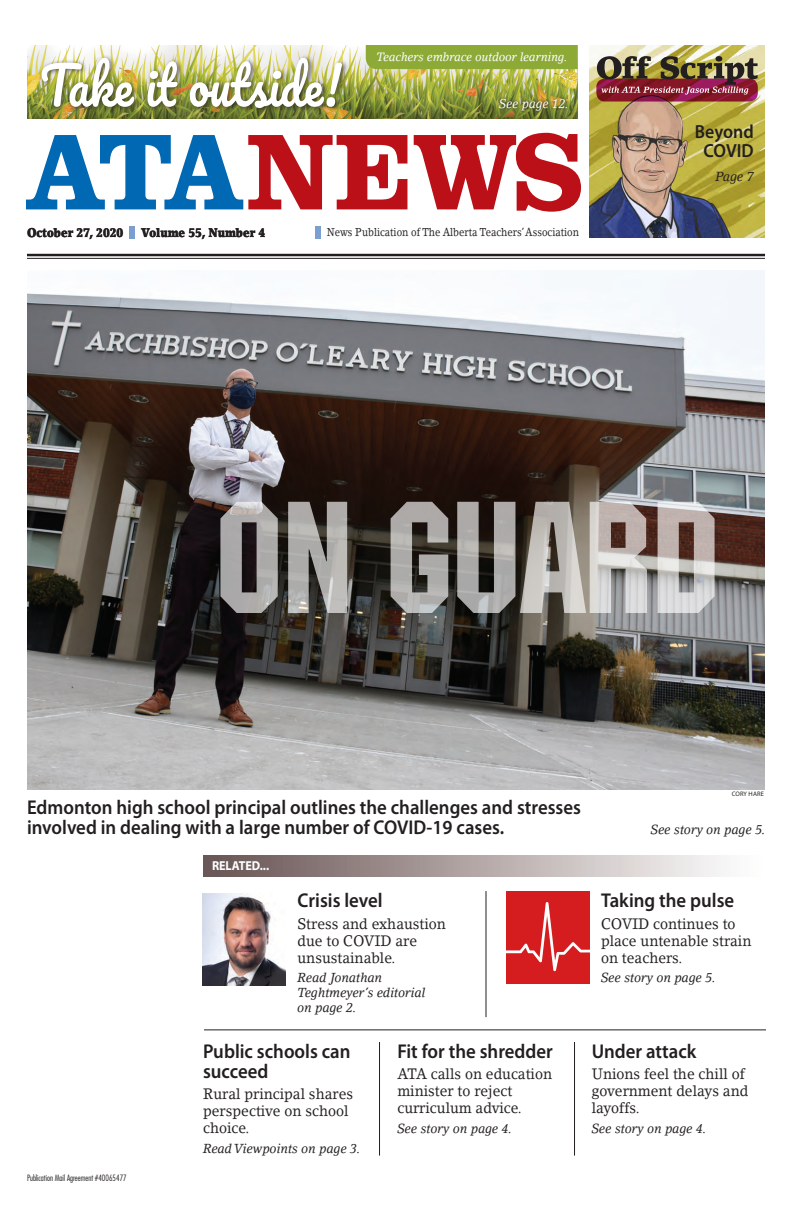
<style>
.page{position:relative;width:792px;height:1224px;background:#fff}
.page>*{position:absolute;margin:0;border:0;box-sizing:border-box;transform-origin:0 0}
.Cover_TofC_Heading{font:600 20px/20px "Myriad Pro";color:#231f20;scale:.94 1}
.Cover_TofC_Heading-2{font:600 19px/19px "Myriad Pro";color:#231f20;text-align:center;scale:.94 1}
.Cover_TofC-Descripti{font:15px/17px "Lino Letter Std";color:#231f20;scale:.93 1}
.Cover_TofC_Pagedirec{font:italic 13.1px "Lino Letter Std";color:#231f20;scale:.95 1}
.Cover_TofC_Pagedirec-2{font:italic 13px/15px "Lino Letter Std";color:#231f20;scale:.95 1}
.Cover_TofC_Heading-3{font:italic 13px "Lino Letter Std";color:#231f20;scale:.95 1}
.Subhead_13pt_Bold{font:700 13px "Myriad Pro";color:#fff;scale:.93 1}
.FrontPage-Date_Volum{font:900 12.6px "Lino Letter Std";color:#231f20;scale:.85 1}
.Cover_TofC_Pagedirec-3{font:italic 12.6px "Lino Letter Std";color:#fff;scale:.95 1}
.Cover_TofC_Pagedirec-4{font:italic 12px "Lino Letter Std";color:#fff;scale:.95 1}
.FrontPage-Date_Volum-2{font:11.3px "Lino Letter Std";color:#231f20;scale:.85 1}
.t1{font:300 condensed 8.5px "Futura";color:#231f20}
.photo_credit{font:6.5px "Myriad Pro";letter-spacing:.02em;color:#231f20}
</style>
<div class="page">
<img style="left:27px;top:45px;width:550px;height:74px">
<hr style="left:27px;top:254px;width:738px;height:2px;background:#231f20">
<hr style="left:27px;top:258px;width:738px;height:1px;background:#231f20">
<svg style="left:26px;top:133px;width:555px;height:79px"></svg>
<div style="left:129px;top:226px;width:6px;height:13px;background:#7c9fd2"></div>
<div style="left:315px;top:226px;width:6px;height:12px;background:#7c9fd2"></div>
<img style="left:202px;top:893px;width:84px;height:93px">
<hr style="left:379px;top:1042px;width:1px;height:114px;background:#231f20">
<hr style="left:574px;top:1042px;width:1px;height:114px;background:#231f20">
<img style="left:27px;top:270px;width:738px;height:519px">
<svg style="left:220px;top:502px;width:495px;height:111px;background:#8b8783"></svg>
<div style="left:39px;top:54px;width:310px;height:60px;background:#231f20;opacity:.73"></div>
<img style="left:42px;top:58px;width:300px;height:50px">
<svg style="left:496px;top:95px;width:74px;height:18px"></svg>
<div style="left:366px;top:45px;width:212px;height:24px;background:#8daa37"></div>
<img style="left:589px;top:45px;width:175px;height:192px">
<svg style="left:596px;top:79px;width:162px;height:23px"></svg>
<img style="left:597px;top:56px;width:161px;height:39px">
<hr style="left:204px;top:1030px;width:562px;height:1px;background:#231f20">
<div style="left:506px;top:891px;width:83px;height:93px;background:#d51c1e"></div>
<svg style="left:506px;top:902px;width:83px;height:69px"></svg>
<hr style="left:486px;top:891px;width:1px;height:126px;background:#231f20">
<div style="left:203px;top:855px;width:562px;height:21px;background:linear-gradient(to right,#675251,#fff)"></div>
<p class="Cover_TofC_Pagedirec-4" style="left:376px;top:50px;width:203px">Teachers embrace outdoor learning.</p>
<p class="Cover_TofC_Pagedirec-3" style="left:499px;top:96px;width:75px">See page 12.</p>
<p class="FrontPage-Date_Volum" style="left:27px;top:225px;width:115px">October 27, 2020</p>
<p class="FrontPage-Date_Volum" style="left:141px;top:225px;width:147px">Volume 55, Number 4</p>
<p class="FrontPage-Date_Volum-2" style="left:327px;top:226px;width:298px">News Publication of The Alberta Teachers’ Association</p>
<p class="Cover_TofC_Heading-2" style="left:695px;top:122px;width:64px">Beyond<br>COVID</p>
<p class="Cover_TofC_Pagedirec" style="left:715px;top:168px;width:42px">Page 7</p>
<p class="Cover_TofC_Heading" style="left:27px;top:797px;width:591px">Edmonton high school principal outlines the challenges and stresses involved in dealing with a large number of COVID-19 cases.</p>
<p class="Subhead_13pt_Bold" style="left:212px;top:858px;width:63px">RELATED...</p>
<p class="Cover_TofC_Heading" style="left:298px;top:890px;width:92px">Crisis level</p>
<p class="Cover_TofC-Descripti" style="left:298px;top:915px;width:161px">Stress and exhaustion due to COVID are unsustainable.</p>
<p class="Cover_TofC_Pagedirec-2" style="left:298px;top:970px;width:136px">Read Jonathan<br>Teghtmeyer’s editorial on page 2.</p>
<p class="t1" style="left:27px;top:1172px;width:101px">Publication Mail Agreement #40065477</p>
<p class="Cover_TofC_Heading" style="left:203px;top:1041px;width:158px">Public schools can succeed</p>
<p class="Cover_TofC-Descripti" style="left:203px;top:1085px;width:163px">Rural principal shares perspective on school choice.</p>
<p class="Cover_TofC_Pagedirec-2" style="left:203px;top:1141px;width:167px">Read Viewpoints on page 3.</p>
<p class="Cover_TofC_Heading" style="left:397px;top:1041px;width:167px">Fit for the shredder</p>
<p class="Cover_TofC-Descripti" style="left:397px;top:1065px;width:168px">ATA calls on education minister to reject curriculum advice.</p>
<p class="Cover_TofC_Pagedirec-2" style="left:397px;top:1121px;width:122px">See story on page 4.</p>
<p class="photo_credit" style="left:732px;top:790px;width:34px">CORY HARE</p>
<p class="Cover_TofC_Heading-3" style="left:651px;top:822px;width:122px">See story on page 5.</p>
<p class="Cover_TofC_Heading" style="left:601px;top:890px;width:143px">Taking the pulse</p>
<p class="Cover_TofC-Descripti" style="left:601px;top:915px;width:163px">COVID continues to place untenable strain on teachers.</p>
<p class="Cover_TofC_Pagedirec-2" style="left:601px;top:970px;width:122px">See story on page 5.</p>
<p class="Cover_TofC_Heading" style="left:592px;top:1041px;width:113px">Under attack</p>
<p class="Cover_TofC-Descripti" style="left:592px;top:1065px;width:170px">Unions feel the chill of government delays and layoffs.</p>
<p class="Cover_TofC_Pagedirec-2" style="left:592px;top:1121px;width:122px">See story on page 4.</p>
</div>
